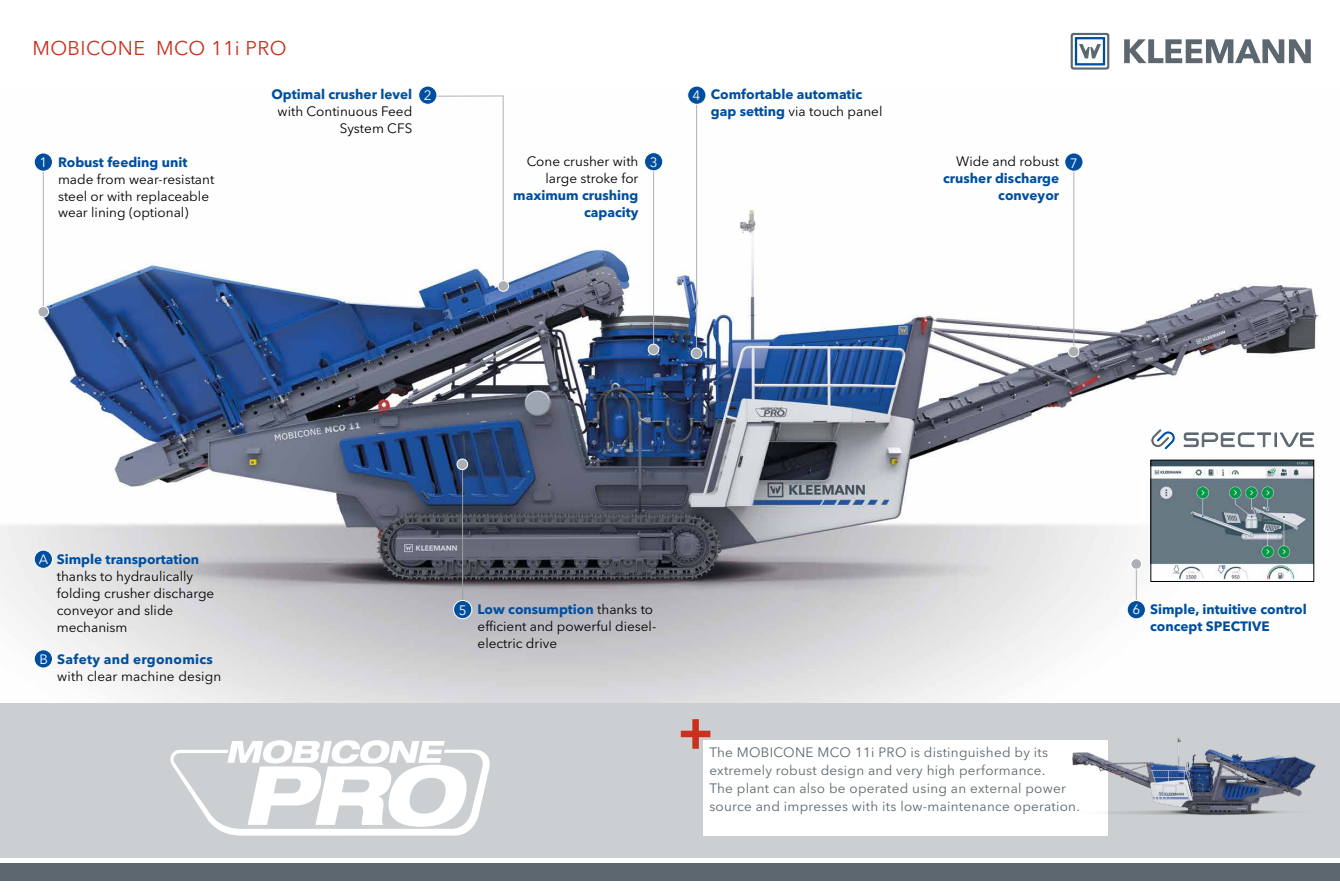
<style>
.page{position:relative;width:1340px;height:893px;background:#fff}
.page>*{position:absolute;margin:0;border:0;box-sizing:border-box;transform-origin:0 0}
.t1{font:italic 800 expanded 81.82px "Helvetica Neue";color:#fff}
.t2{font:19.8px "Avenir Next LT Pro";letter-spacing:.02em;color:#cb2f1d}
.t3{font:13.5px/16.9px "Avenir Next LT Pro";color:#000}
.t4{font:700 13.5px/16.9px "Avenir Next LT Pro";color:#004f9f;text-align:right}
.t5{font:13.5px/18px "Avenir Next LT Pro";letter-spacing:.02em;color:#5c6770}
.t6{font:700 13.5px "Avenir Next LT Pro";letter-spacing:.02em;color:#004f9f}
.t7{font:13.5px "Avenir Next LT Pro";color:#fff}
.s1{font-weight:400;color:#000}
.s2{font-weight:700;color:#004f9f}
</style>
<div class="page">
<img style="left:0;top:98px;width:1339px;height:606px">
<svg style="left:431px;top:95px;width:73px;height:194px"></svg>
<div style="left:0;top:704px;width:1339px;height:154px;background:#cccfd1"></div>
<div style="left:0;top:862px;width:1339px;height:18px;background:#5c6770"></div>
<hr style="left:696px;top:99px;width:1px;height:253px;background:#b3b2b2">
<div style="left:691px;top:348px;width:11px;height:11px;background:#abafb4;border-radius:50%"></div>
<div style="left:691px;top:348px;width:11px;height:11px;border:1px solid #fff;border-radius:50%"></div>
<hr style="left:43px;top:160px;width:1px;height:148px;background:#b3b2b2">
<div style="left:38px;top:306px;width:11px;height:11px;background:#abafb4;border-radius:50%"></div>
<div style="left:38px;top:306px;width:11px;height:11px;border:1px solid #fff;border-radius:50%"></div>
<div style="left:34px;top:153px;width:18px;height:18px;background:#004f9f;border-radius:50%"></div>
<div style="left:34px;top:153px;width:19px;height:18px;border:1px solid #fff;border-radius:50%"></div>
<div style="left:687px;top:86px;width:19px;height:18px;background:#004f9f;border-radius:50%"></div>
<div style="left:687px;top:86px;width:19px;height:18px;border:1px solid #fff;border-radius:50%"></div>
<div style="left:498px;top:281px;width:10px;height:10px;background:#abafb4;border-radius:50%"></div>
<div style="left:497px;top:280px;width:12px;height:12px;border:1px solid #fff;border-radius:50%"></div>
<div style="left:418px;top:86px;width:19px;height:18px;background:#004f9f;border-radius:50%"></div>
<div style="left:418px;top:86px;width:19px;height:18px;border:1px solid #fff;border-radius:50%"></div>
<div style="left:34px;top:650px;width:18px;height:18px;background:#004f9f;border-radius:50%"></div>
<div style="left:34px;top:650px;width:19px;height:18px;border:1px solid #fff;border-radius:50%"></div>
<div style="left:34px;top:550px;width:18px;height:18px;background:#004f9f;border-radius:50%"></div>
<div style="left:34px;top:550px;width:19px;height:18px;border:1px solid #fff;border-radius:50%"></div>
<hr style="left:653px;top:160px;width:1px;height:188px;background:#b3b2b2">
<div style="left:648px;top:344px;width:11px;height:11px;background:#abafb4;border-radius:50%"></div>
<div style="left:648px;top:344px;width:11px;height:11px;border:1px solid #fff;border-radius:50%"></div>
<div style="left:644px;top:153px;width:18px;height:18px;background:#004f9f;border-radius:50%"></div>
<div style="left:644px;top:152px;width:19px;height:19px;border:1px solid #fff;border-radius:50%"></div>
<hr style="left:1073px;top:167px;width:1px;height:188px;background:#b3b2b2">
<div style="left:1068px;top:346px;width:10px;height:11px;background:#abafb4;border-radius:50%"></div>
<div style="left:1068px;top:346px;width:11px;height:11px;border:1px solid #fff;border-radius:50%"></div>
<div style="left:1064px;top:153px;width:19px;height:18px;background:#004f9f;border-radius:50%"></div>
<div style="left:1064px;top:153px;width:19px;height:18px;border:1px solid #fff;border-radius:50%"></div>
<svg style="left:681px;top:719px;width:29px;height:30px"></svg>
<div style="left:703px;top:741px;width:404px;height:95px;background:#fff"></div>
<svg style="left:1124px;top:39px;width:186px;height:24px"></svg>
<svg style="left:1070px;top:33px;width:39px;height:37px"></svg>
<svg style="left:170px;top:740px;width:319px;height:96px"></svg>
<img style="left:1152px;top:462px;width:159px;height:118px">
<div style="left:1150px;top:460px;width:163px;height:122px;border:1px solid #000"></div>
<hr style="left:1136px;top:562px;width:1px;height:43px;background:#b3b2b2">
<div style="left:1130px;top:559px;width:11px;height:10px;background:#abafb4;border-radius:50%"></div>
<div style="left:1130px;top:558px;width:11px;height:12px;border:1px solid #fff;border-radius:50%"></div>
<div style="left:1127px;top:601px;width:18px;height:18px;background:#004f9f;border-radius:50%"></div>
<div style="left:1126px;top:600px;width:19px;height:19px;border:1px solid #fff;border-radius:50%"></div>
<hr style="left:462px;top:466px;width:1px;height:144px;background:#9d9d9c">
<div style="left:457px;top:459px;width:10px;height:11px;background:#abafb4;border-radius:50%"></div>
<div style="left:456px;top:459px;width:12px;height:11px;border:1px solid #fff;border-radius:50%"></div>
<div style="left:453px;top:600px;width:19px;height:19px;background:#004f9f;border-radius:50%"></div>
<div style="left:453px;top:600px;width:19px;height:19px;border:1px solid #fff;border-radius:50%"></div>
<img style="left:1053px;top:738px;width:263px;height:98px">
<svg style="left:1150px;top:428px;width:26px;height:22px"></svg>
<svg style="left:1183px;top:432px;width:131px;height:19px"></svg>
<h2 class="t2" style="left:32px;top:36px;width:256px">MOBICONE MCO 11i PRO</h2>
<p class="t4" style="left:271px;top:86px;width:142px">Optimal crusher level</p>
<p class="t7" style="left:692px;top:87px;width:9px">4</p>
<p class="t3" style="left:278px;top:103px;width:136px;text-align:right">with Continuous Feed<br>System CFS</p>
<p class="t7" style="left:424px;top:87px;width:9px">2</p>
<p class="t4" style="left:711px;top:86px;width:173px;text-align:left">Comfortable automatic gap setting <span class="s1">via touch panel</span></p>
<p class="t7" style="left:40px;top:154px;width:9px">1</p>
<p class="t4" style="left:58px;top:153px;width:131px">Robust feeding unit</p>
<p class="t3" style="left:58px;top:170px;width:158px">made from wear-resistant steel or with replaceable wear lining (optional)</p>
<p class="t3" style="left:526px;top:153px;width:113px;text-align:right">Cone crusher with large stroke for</p>
<p class="t4" style="left:513px;top:187px;width:127px">maximum crushing capacity</p>
<p class="t3" style="left:956px;top:153px;width:104px">Wide and robust</p>
<p class="t4" style="left:943px;top:170px;width:118px">crusher discharge conveyor</p>
<p class="t7" style="left:649px;top:154px;width:9px">3</p>
<p class="t7" style="left:1069px;top:155px;width:9px">7</p>
<p class="t7" style="left:39px;top:551px;width:11px">A</p>
<p class="t7" style="left:40px;top:651px;width:10px">B</p>
<p class="t4" style="left:57px;top:551px;width:144px">Simple transportation</p>
<p class="t3" style="left:57px;top:568px;width:159px">thanks to hydraulically folding crusher discharge conveyor and slide mechanism</p>
<p class="t6" style="left:57px;top:651px;width:157px">Safety and ergonomics</p>
<p class="t3" style="left:57px;top:667px;width:165px">with clear machine design</p>
<p class="t3" style="left:477px;top:601px;width:180px"><span class="s2">Low consumption</span> thanks to efficient and powerful diesel&shy;electric drive</p>
<p class="t4" style="left:1150px;top:601px;width:158px;text-align:left">Simple, intuitive control concept SPECTIVE</p>
<p class="t7" style="left:459px;top:602px;width:9px">5</p>
<p class="t7" style="left:1132px;top:601px;width:9px">6</p>
<h1 class="t1" style="left:242px;top:743px;width:222px">PRO</h1>
<p class="t5" style="left:709px;top:743px;width:358px">The MOBICONE MCO 11i PRO is distinguished by its extremely robust design and very high performance.<br>The plant can also be operated using an external power</p>
<p class="t5" style="left:709px;top:797px;width:372px">source and impresses with its low-maintenance operation.</p>
</div>
